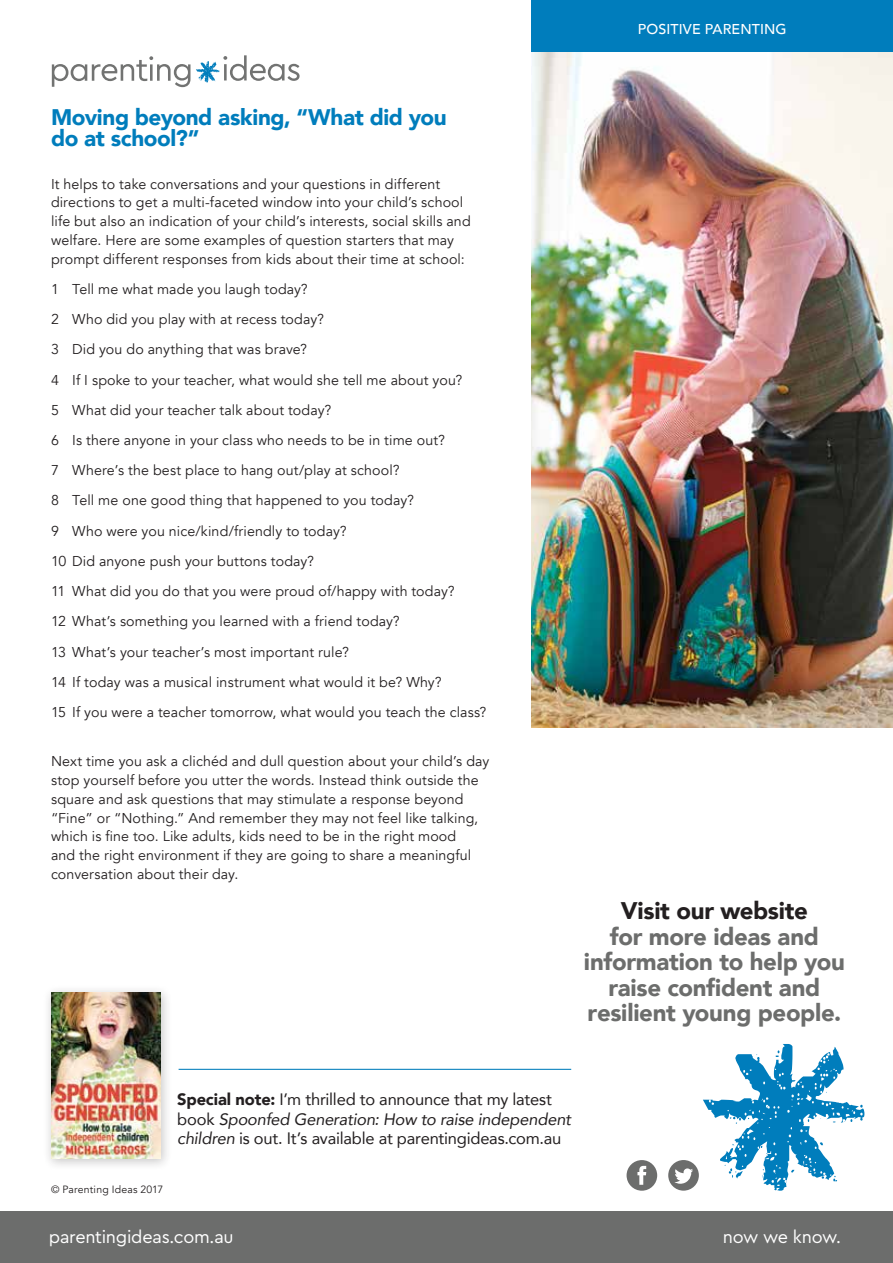
<style>
.page{position:relative;width:893px;height:1263px;background:#fff}
.page>*{position:absolute;margin:0;border:0;box-sizing:border-box;transform-origin:0 0}
.t1{font:900 24px/25.5px "Avenir";letter-spacing:-.01em;color:#6c6d6c;text-align:center}
.t2{font:900 24px "Avenir";letter-spacing:-.01em;color:#231f20}
.t3{font:900 22.5px/21px "Avenir";letter-spacing:-.015em;color:#007dbc}
.t4{font:18px "Cera Basic";letter-spacing:-.015em;color:#fff}
.t5{font:16.5px/19.5px "Avenir";letter-spacing:-.015em;color:#231f20}
.t6{font:14.25px/30.2px "Avenir";letter-spacing:.01em;color:#231f20}
.t7{font:500 14.25px "Avenir";letter-spacing:.01em;color:#fff}
.t8{font:10.5px "Avenir";letter-spacing:.015em;color:#231f20}
.s1{font-weight:900}
.s2{font-style:italic}
</style>
<div class="page">
<img style="left:531px;top:51px;width:362px;height:676px">
<div style="left:531px;top:0;width:362px;height:51px;background:#007dbc"></div>
<div style="left:0;top:1212px;width:893px;height:51px;background:#6c6d6c"></div>
<svg style="left:52px;top:56px;width:138px;height:31px"></svg>
<svg style="left:196px;top:55px;width:104px;height:27px"></svg>
<hr style="left:179px;top:1069px;width:392px;height:1px;background:#007dbc">
<svg style="left:627px;top:1160px;width:30px;height:31px"></svg>
<svg style="left:668px;top:1044px;width:196px;height:147px"></svg>
<div style="left:43px;top:984px;width:130px;height:187px;background:#231f20;opacity:.25"></div>
<img style="left:51px;top:992px;width:110px;height:167px">
<p class="t7" style="left:638px;top:17px;width:150px">POSITIVE PARENTING</p>
<h2 class="t3" style="left:51px;top:106px;width:397px">Moving beyond asking, “What did you do at school?”</h2>
<p class="t6" style="left:51px;top:175px;width:421px;line-height:18.8px">It helps to take conversations and your questions in different directions to get a multi-faceted window into your child’s school life but also an indication of your child’s interests, social skills and welfare. Here are some examples of question starters that may prompt different responses from kids about their time at school:</p>
<p class="t6" style="left:51px;top:274px;width:437px">1 Tell me what made you laugh today?<br>2 Who did you play with at recess today?<br>3 Did you do anything that was brave?<br>4 If I spoke to your teacher, what would she tell me about you?<br>5 What did your teacher talk about today?<br>6 Is there anyone in your class who needs to be in time out?<br>7 Where’s the best place to hang out/play at school?<br>8 Tell me one good thing that happened to you today?<br>9 Who were you nice/kind/friendly to today?<br>10 Did anyone push your buttons today?<br>11 What did you do that you were proud of/happy with today?<br>12 What’s something you learned with a friend today?<br>13 What’s your teacher’s most important rule?<br>14 If today was a musical instrument what would it be? Why?<br>15 If you were a teacher tomorrow, what would you teach the class?</p>
<p class="t6" style="left:51px;top:752px;width:440px;line-height:18.8px">Next time you ask a clichéd and dull question about your child’s day stop yourself before you utter the words. Instead think outside the square and ask questions that may stimulate a response beyond “Fine” or “Nothing.” And remember they may not feel like talking, which is fine too. Like adults, kids need to be in the right mood<br>and the right environment if they are going to share a meaningful conversation about their day.</p>
<h1 class="t2" style="left:621px;top:890px;width:189px">Visit our website</h1>
<h1 class="t1" style="left:584px;top:923px;width:262px">for more ideas and information to help you raise confident and resilient young people.</h1>
<p class="t8" style="left:51px;top:1183px;width:114px">© Parenting Ideas 2017</p>
<p class="t5" style="left:177px;top:1089px;width:395px"><span class="s1">Special note:</span> I’m thrilled to announce that my latest book <span class="s2">Spoonfed Generation: How to raise independent children</span> is out. It’s available at parentingideas.com.au</p>
<p class="t4" style="left:49px;top:1226px;width:186px">parentingideas.com.au</p>
<p class="t4" style="left:723px;top:1226px;width:120px">now we know.</p>
</div>
